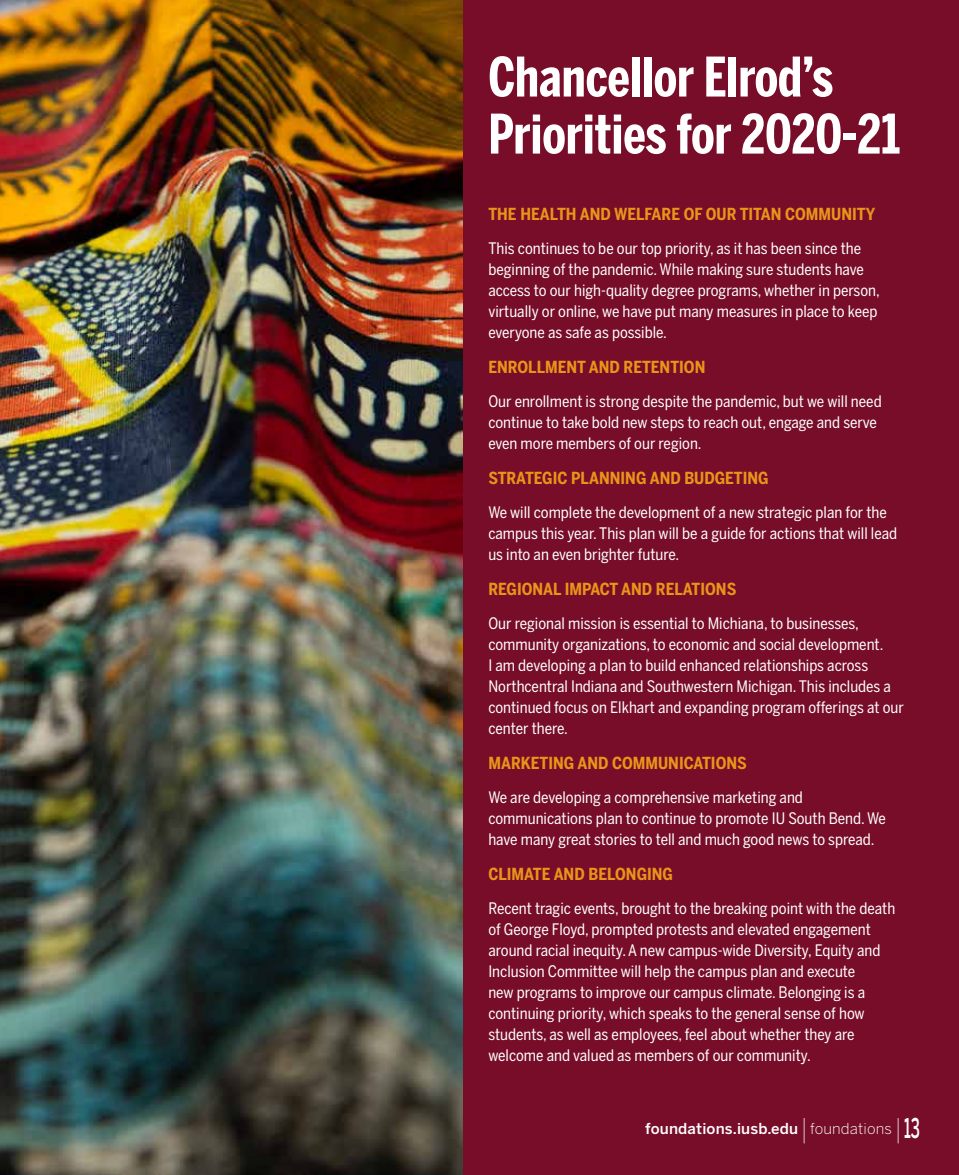
<style>
.page{position:relative;width:959px;height:1175px;background:#fff}
.page>*{position:absolute;margin:0;border:0;box-sizing:border-box;transform-origin:0 0}
.t1{font:700 54px/57px "Benton Sans Comp";color:#fff}
.t2{font:700 16.5px "Benton Sans Cond";color:#ea941a}
.t3{font:15.75px/21px "Benton Sans Cond";color:#fff}
.t4{font:500 15px "Benton Sans";letter-spacing:.01em;color:#fff}
.s1{font-weight:300;font-size:27px}
.s2{font-weight:300}
.s3{font-size:27px}
</style>
<div class="page">
<div style="left:462px;top:0;width:496px;height:1174px;background:#770d29"></div>
<img style="left:0;top:0;width:462px;height:1174px">
<h1 class="t1" style="left:488px;top:49px;width:413px">Chancellor Elrod’s<br>Priorities for 2020-21</h1>
<h4 class="t2" style="left:488px;top:203px;width:388px">THE HEALTH AND WELFARE OF OUR TITAN COMMUNITY</h4>
<p class="t3" style="left:488px;top:238px;width:393px">This continues to be our top priority, as it has been since the beginning of the pandemic. While making sure students have access to our high-quality degree programs, whether in person, virtually or online, we have put many measures in place to keep everyone as safe as possible.</p>
<h4 class="t2" style="left:488px;top:356px;width:218px">ENROLLMENT AND RETENTION</h4>
<p class="t3" style="left:488px;top:391px;width:395px">Our enrollment is strong despite the pandemic, but we will need continue to take bold new steps to reach out, engage and serve even more members of our region.</p>
<h4 class="t2" style="left:488px;top:467px;width:282px">STRATEGIC PLANNING AND BUDGETING</h4>
<p class="t3" style="left:488px;top:502px;width:410px">We will complete the development of a new strategic plan for the campus this year. This plan will be a guide for actions that will lead us into an even brighter future.</p>
<h4 class="t2" style="left:488px;top:578px;width:249px">REGIONAL IMPACT AND RELATIONS</h4>
<p class="t3" style="left:488px;top:613px;width:417px">Our regional mission is essential to Michiana, to businesses, community organizations, to economic and social development.<br>I am developing a plan to build enhanced relationships across Northcentral Indiana and Southwestern Michigan. This includes a continued focus on Elkhart and expanding program offerings at our center there.</p>
<h4 class="t2" style="left:488px;top:752px;width:260px">MARKETING AND COMMUNICATIONS</h4>
<p class="t3" style="left:488px;top:787px;width:399px">We are developing a comprehensive marketing and communications plan to continue to promote IU South Bend. We have many great stories to tell and much good news to spread.</p>
<h4 class="t2" style="left:488px;top:863px;width:186px">CLIMATE AND BELONGING</h4>
<p class="t3" style="left:488px;top:898px;width:408px">Recent tragic events, brought to the breaking point with the death of George Floyd, prompted protests and elevated engagement around racial inequity. A new campus-wide Diversity, Equity and Inclusion Committee will help the campus plan and execute<br>new programs to improve our campus climate. Belonging is a continuing priority, which speaks to the general sense of how students, as well as employees, feel about whether they are welcome and valued as members of our community.</p>
<p class="t4" style="left:645px;top:1119px;width:276px">foundations.iusb.edu <span class="s1">|</span> <span class="s2">foundations</span> <span class="s1">|</span> <span class="s3">13</span></p>
</div>
